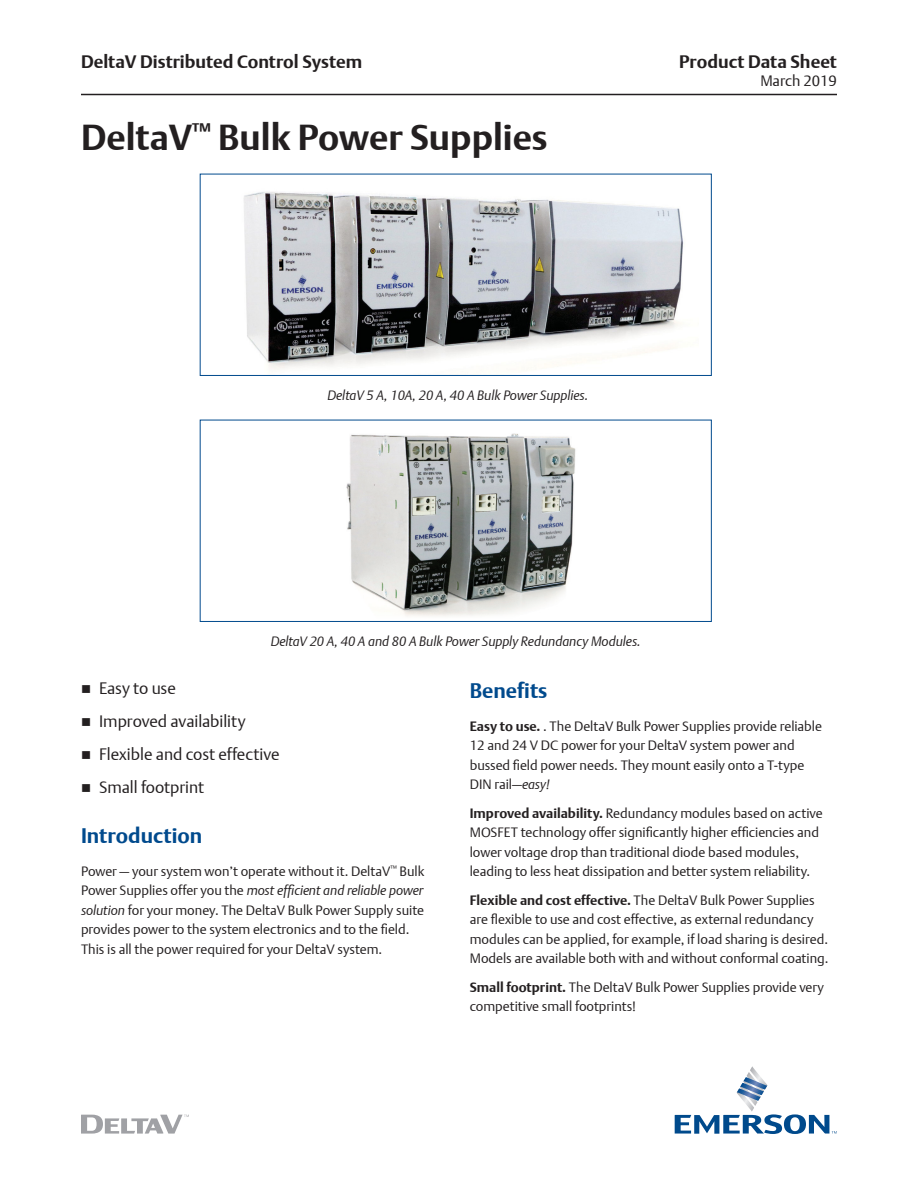
<style>
.page{position:relative;width:918px;height:1188px;background:#fff}
.page>*{position:absolute;margin:0;border:0;box-sizing:border-box;transform-origin:0 0}
.Document_Title{font:700 36px "DTL Argo T";color:#231f20}
.Subhead_1{font:700 21px "DTL Argo T";color:#004a8d}
.t1{font:700 18px "DTL Argo T";color:#231f20}
.t2{font:16.5px "DTL Argo T Light";color:#231f20}
.t3{font:15px "DTL Argo T Light";color:#231f20}
.Body_Text{font:13.5px/19.5px "DTL Argo T Light";color:#231f20}
.t4{font:italic 13.5px "DTL Argo T Light";color:#231f20}
.s1{font-style:italic}
.s2{font-family:"DTL Argo T";font-weight:700}
</style>
<div class="page">
<svg style="left:675px;top:1066px;width:162px;height:68px"></svg>
<svg style="left:81px;top:1115px;width:108px;height:19px"></svg>
<hr style="left:81px;top:94px;width:756px;height:1px;background:#231f20">
<img style="left:244px;top:192px;width:440px;height:178px">
<div style="left:200px;top:174px;width:512px;height:202px;border:1px solid #004a8d"></div>
<img style="left:346px;top:433px;width:230px;height:183px">
<div style="left:200px;top:420px;width:512px;height:202px;border:1px solid #004a8d"></div>
<h3 class="t1" style="left:81px;top:51px;width:283px">DeltaV Distributed Control System</h3>
<p class="Document_Title" style="left:81px;top:116px;width:468px">DeltaV<sup>™</sup> Bulk Power Supplies</p>
<p class="t4" style="left:328px;top:387px;width:262px">DeltaV 5 A, 10A, 20 A, 40 A Bulk Power Supplies.</p>
<h3 class="t1" style="left:679px;top:51px;width:159px">Product Data Sheet</h3>
<p class="t3" style="left:760px;top:72px;width:78px">March 2019</p>
<p class="t4" style="left:271px;top:633px;width:372px">DeltaV 20 A, 40 A and 80 A Bulk Power Supply Redundancy Modules.</p>
<p class="t2" style="left:99px;top:678px;width:78px">Easy to use</p>
<p class="t2" style="left:99px;top:711px;width:148px">Improved availability</p>
<p class="t2" style="left:99px;top:744px;width:182px">Flexible and cost effective</p>
<p class="t2" style="left:99px;top:777px;width:107px">Small footprint</p>
<p class="Subhead_1" style="left:81px;top:823px;width:123px">Introduction</p>
<p class="Body_Text" style="left:81px;top:861px;width:345px">Power — your system won’t operate without it. DeltaV<sup>™</sup> Bulk Power Supplies offer you the <span class="s1">most efficient and reliable power solution</span> for your money. The DeltaV Bulk Power Supply suite provides power to the system electronics and to the field.<br>This is all the power required for your DeltaV system.</p>
<p class="Subhead_1" style="left:470px;top:678px;width:79px">Benefits</p>
<p class="Body_Text" style="left:470px;top:716px;width:354px"><span class="s2">Easy to use.</span> . The DeltaV Bulk Power Supplies provide reliable 12 and 24 V DC power for your DeltaV system power and bussed field power needs. They mount easily onto a T-type DIN rail—<span class="s1">easy!</span></p>
<p class="Body_Text" style="left:470px;top:803px;width:355px"><span class="s2">Improved availability.</span> Redundancy modules based on active MOSFET technology offer significantly higher efficiencies and lower voltage drop than traditional diode based modules, leading to less heat dissipation and better system reliability.</p>
<p class="Body_Text" style="left:470px;top:890px;width:360px"><span class="s2">Flexible and cost effective.</span> The DeltaV Bulk Power Supplies are flexible to use and cost effective, as external redundancy modules can be applied, for example, if load sharing is desired.<br>Models are available both with and without conformal coating.</p>
<p class="Body_Text" style="left:470px;top:977px;width:356px"><span class="s2">Small footprint.</span> The DeltaV Bulk Power Supplies provide very competitive small footprints!</p>
</div>
